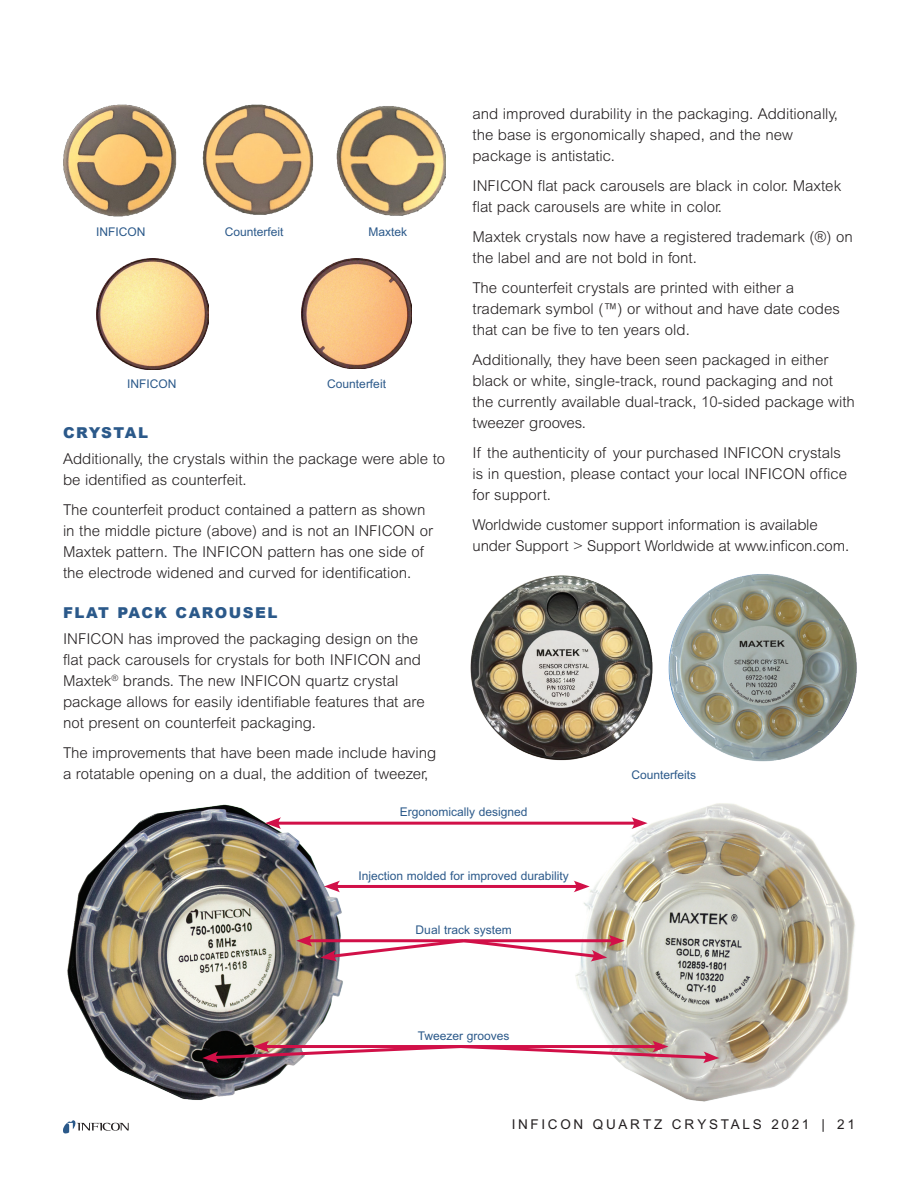
<style>
.page{position:relative;width:918px;height:1188px;background:#fff}
.page>*{position:absolute;margin:0;border:0;box-sizing:border-box;transform-origin:0 0}
.COPY{font:300 15px/21px "Arial MT Std";color:#231f20}
.SUBHEAD__1{font:900 15px "Arial";letter-spacing:.1em;color:#2b598a}
.SUBHEAD__1-2{font:900 15px "Arial";letter-spacing:.08em;color:#2b598a}
.t1{font:13.5px "Arial MT Std";letter-spacing:.2em;color:#231f20}
.t2{font:12px "Arial MT Std";color:#2b598a}
</style>
<div class="page">
<svg style="left:63px;top:1120px;width:66px;height:14px"></svg>
<img style="left:569px;top:803px;width:286px;height:299px">
<img style="left:67px;top:804px;width:277px;height:296px">
<hr style="left:275px;top:822px;width:362px;height:3px;background:#d11048">
<svg style="left:631px;top:817px;width:17px;height:12px"></svg>
<svg style="left:265px;top:817px;width:16px;height:12px"></svg>
<hr style="left:307px;top:939px;width:307px;height:3px;background:#d11048">
<svg style="left:296px;top:935px;width:16px;height:12px"></svg>
<hr style="left:334px;top:885px;width:245px;height:3px;background:#d11048">
<svg style="left:574px;top:881px;width:16px;height:11px"></svg>
<svg style="left:324px;top:881px;width:16px;height:11px"></svg>
<img style="left:470px;top:575px;width:183px;height:186px">
<img style="left:668px;top:574px;width:189px;height:188px">
<svg style="left:321px;top:935px;width:304px;height:27px"></svg>
<img style="left:202px;top:1041px;width:517px;height:22px">
<img style="left:63px;top:104px;width:383px;height:113px">
<img style="left:96px;top:259px;width:112px;height:110px">
<img style="left:301px;top:258px;width:111px;height:111px">
<p class="t2" style="left:96px;top:225px;width:51px">INFICON</p>
<p class="t2" style="left:225px;top:225px;width:60px">Counterfeit</p>
<p class="t2" style="left:368px;top:225px;width:40px">Maxtek</p>
<p class="t2" style="left:127px;top:377px;width:51px">INFICON</p>
<p class="t2" style="left:327px;top:377px;width:60px">Counterfeit</p>
<p class="SUBHEAD__1-2" style="left:63px;top:422px;width:87px">CRYSTAL</p>
<p class="COPY" style="left:63px;top:448px;width:384px">Additionally, the crystals within the package were able to be identified as counterfeit.</p>
<p class="COPY" style="left:63px;top:499px;width:372px">The counterfeit product contained a pattern as shown in the middle picture (above) and is not an INFICON or Maxtek pattern. The INFICON pattern has one side of the electrode widened and curved for identification.</p>
<p class="SUBHEAD__1" style="left:63px;top:602px;width:216px">FLAT PACK CAROUSEL</p>
<p class="COPY" style="left:63px;top:628px;width:363px">INFICON has improved the packaging design on the flat pack carousels for crystals for both INFICON and Maxtek<sup>®</sup> brands. The new INFICON quartz crystal package allows for easily identifiable features that are not present on counterfeit packaging.</p>
<p class="COPY" style="left:63px;top:742px;width:375px">The improvements that have been made include having a rotatable opening on a dual, the addition of tweezer,</p>
<p class="COPY" style="left:472px;top:103px;width:367px">and improved durability in the packaging. Additionally, the base is ergonomically shaped, and the new package is antistatic.</p>
<p class="COPY" style="left:472px;top:175px;width:370px">INFICON flat pack carousels are black in color. Maxtek flat pack carousels are white in color.</p>
<p class="COPY" style="left:472px;top:226px;width:382px">Maxtek crystals now have a registered trademark (®) on the label and are not bold in font.</p>
<p class="COPY" style="left:472px;top:277px;width:369px">The counterfeit crystals are printed with either a trademark symbol (™) or without and have date codes that can be five to ten years old.</p>
<p class="COPY" style="left:472px;top:349px;width:384px">Additionally, they have been seen packaged in either black or white, single-track, round packaging and not the currently available dual-track, 10-sided package with tweezer grooves.</p>
<p class="COPY" style="left:472px;top:442px;width:376px">If the authenticity of your purchased INFICON crystals is in question, please contact your local INFICON office for support.</p>
<p class="COPY" style="left:472px;top:514px;width:375px">Worldwide customer support information is available under Support &gt; Support Worldwide at www. inficon.com.</p>
<p class="t2" style="left:631px;top:768px;width:66px">Counterfeits</p>
<p class="t2" style="left:400px;top:805px;width:129px">Ergonomically designed</p>
<p class="t2" style="left:359px;top:869px;width:212px">Injection molded for improved durability</p>
<p class="t2" style="left:416px;top:923px;width:98px">Dual track system</p>
<p class="t2" style="left:418px;top:1029px;width:93px">Tweezer grooves</p>
<p class="t1" style="left:512px;top:1116px;width:345px">INFICON QUARTZ CRYSTALS 2021 | 21</p>
</div>
